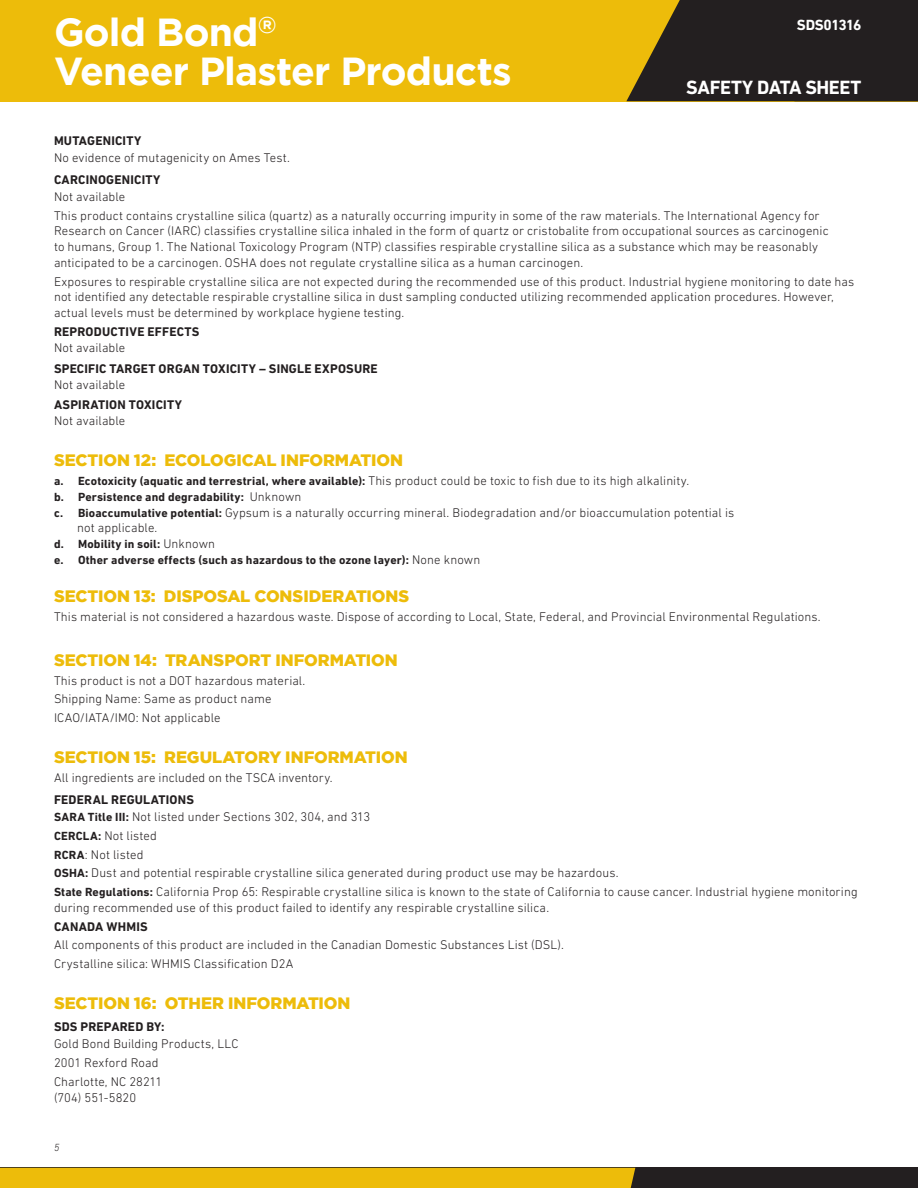
<style>
.page{position:relative;width:918px;height:1188px;background:#fff}
.page>*{position:absolute;margin:0;border:0;box-sizing:border-box;transform-origin:0 0}
.Headline_Large{font:700 39px "Gotham";letter-spacing:-.025em;color:#fff}
.Masthead_Title{font:700 19.5px "DIN Next LT Pro";letter-spacing:-.02em;color:#fff}
.Headline_small{font:900 16.5px "Gotham";letter-spacing:-.005em;color:#edbc0a}
.Masthead_Title-2{font:700 15px "DIN Next LT Pro";letter-spacing:-.05em;color:#fff}
.Regular_Text{font:300 12.75px/15.8px "DIN Next LT Pro";letter-spacing:.01em;color:#231f20}
.subtitle{font:700 12.75px/15.8px "DIN Next LT Pro";letter-spacing:.015em;color:#231f20}
.Regular_Text-2{font:700 12.75px/15.8px "DIN Next LT Pro";letter-spacing:.015em;color:#231f20}
.t1{font:700 12px "DIN Next LT Pro";letter-spacing:.015em;color:#231f20}
.PAGE_NUMBERS{font:italic 300 10.5px "DIN Next LT Pro";color:#231f20}
.s1{font-weight:300}
.s2{font-weight:300;font-size:12.75px}
.s3{font-weight:700;font-size:12px}
</style>
<div class="page">
<div style="left:0;top:0;width:918px;height:101px;background:#edbc0a"></div>
<div style="left:0;top:1168px;width:918px;height:20px;background:#231f20"></div>
<div style="left:0;top:1168px;width:635px;height:20px;background:#edbc0a"></div>
<svg style="left:626px;top:0;width:292px;height:101px;background:#352d1d"></svg>
<p class="Headline_Large" style="left:54px;top:10px;width:224px">Gold Bond<sup>‰</sup></p>
<p class="Headline_Large" style="left:54px;top:49px;width:459px">Veneer Plaster Products</p>
<p class="Masthead_Title-2" style="left:797px;top:16px;width:66px">SDS01316</p>
<p class="Masthead_Title" style="left:686px;top:76px;width:177px">SAFETY DATA SHEET</p>
<p class="subtitle" style="left:54px;top:132px;width:89px">MUTAGENICITY</p>
<p class="Regular_Text" style="left:54px;top:149px;width:237px">No evidence of mutagenicity on Ames Test.</p>
<p class="subtitle" style="left:54px;top:171px;width:108px">CARCINOGENICITY</p>
<p class="Regular_Text" style="left:54px;top:188px;width:73px">Not available</p>
<p class="Regular_Text" style="left:54px;top:207px;width:776px">This product contains crystalline silica (quartz) as a naturally occurring impurity in some of the raw materials. The International Agency for Research on Cancer (IARC) classifies crystalline silica inhaled in the form of quartz or cristobalite from occupational sources as carcinogenic to humans, Group 1. The National Toxicology Program (NTP) classifies respirable crystalline silica as a substance which may be reasonably anticipated to be a carcinogen. OSHA does not regulate crystalline silica as a human carcinogen.</p>
<p class="Regular_Text" style="left:54px;top:273px;width:802px">Exposures to respirable crystalline silica are not expected during the recommended use of this product. Industrial hygiene monitoring to date has not identified any detectable respirable crystalline silica in dust sampling conducted utilizing recommended application procedures. However, actual levels must be determined by workplace hygiene testing.</p>
<p class="Regular_Text-2" style="left:54px;top:324px;width:147px">REPRODUCTIVE EFFECTS<br><span class="s1">Not available</span></p>
<p class="subtitle" style="left:54px;top:361px;width:325px">SPECIFIC TARGET ORGAN TOXICITY – SINGLE EXPOSURE<br><span class="s1">Not available</span></p>
<p class="subtitle" style="left:54px;top:397px;width:130px">ASPIRATION TOXICITY<br><span class="s1">Not available</span></p>
<p class="Headline_small" style="left:54px;top:451px;width:351px">SECTION 12: ECOLOGICAL INFORMATION</p>
<p class="t1" style="left:54px;top:474px;width:637px">a. Ecotoxicity (aquatic and terrestrial, where available): <span class="s2">This product could be toxic to fish due to its high alkalinity.</span></p>
<p class="t1" style="left:54px;top:490px;width:249px">b. Persistence and degradability: <span class="s2">Unknown</span></p>
<p class="Regular_Text" style="left:77px;top:504px;width:659px;text-indent:-23px"><span class="s3">c. Bioaccumulative potential:</span> Gypsum is a naturally occurring mineral. Biodegradation and/or bioaccumulation potential is not applicable.</p>
<p class="t1" style="left:54px;top:537px;width:163px">d. Mobility in soil: <span class="s2">Unknown</span></p>
<p class="t1" style="left:54px;top:553px;width:428px">e. Other adverse effects (such as hazardous to the ozone layer): <span class="s2">None known</span></p>
<p class="Headline_small" style="left:54px;top:587px;width:357px">SECTION 13: DISPOSAL CONSIDERATIONS</p>
<p class="Regular_Text" style="left:54px;top:608px;width:768px">This material is not considered a hazardous waste. Dispose of according to Local, State, Federal, and Provincial Environmental Regulations.</p>
<p class="Headline_small" style="left:54px;top:650px;width:345px">SECTION 14: TRANSPORT INFORMATION</p>
<p class="Regular_Text" style="left:54px;top:672px;width:253px">This product is not a DOT hazardous material.</p>
<p class="Regular_Text" style="left:54px;top:691px;width:219px">Shipping Name: Same as product name</p>
<p class="Regular_Text" style="left:54px;top:710px;width:168px">ICAO/IATA/IMO: Not applicable</p>
<p class="Headline_small" style="left:54px;top:748px;width:355px">SECTION 15: REGULATORY INFORMATION</p>
<p class="Regular_Text" style="left:54px;top:770px;width:280px">All ingredients are included on the TSCA inventory.</p>
<p class="subtitle" style="left:54px;top:792px;width:141px">FEDERAL REGULATIONS</p>
<p class="Regular_Text" style="left:54px;top:809px;width:318px"><span class="s3">SARA Title III:</span> Not listed under Sections 302, 304, and 313</p>
<p class="Regular_Text" style="left:54px;top:827px;width:105px"><span class="s3">CERCLA:</span> Not listed</p>
<p class="Regular_Text" style="left:54px;top:846px;width:91px"><span class="s3">RCRA</span>: Not listed</p>
<p class="Regular_Text" style="left:54px;top:865px;width:566px"><span class="s3">OSHA:</span> Dust and potential respirable crystalline silica generated during product use may be hazardous.</p>
<p class="Regular_Text" style="left:54px;top:884px;width:805px"><span class="s3">State Regulations:</span> California Prop 65: Respirable crystalline silica is known to the state of California to cause cancer. Industrial hygiene monitoring during recommended use of this product failed to identify any respirable crystalline silica.</p>
<p class="Regular_Text-2" style="left:54px;top:918px;width:95px">CANADA WHMIS</p>
<p class="Regular_Text" style="left:54px;top:937px;width:511px">All components of this product are included in the Canadian Domestic Substances List (DSL).</p>
<p class="Regular_Text" style="left:54px;top:956px;width:241px">Crystalline silica: WHMIS Classification D2A</p>
<p class="Headline_small" style="left:54px;top:994px;width:298px">SECTION 16: OTHER INFORMATION</p>
<p class="subtitle" style="left:54px;top:1019px;width:112px">SDS PREPARED BY:</p>
<p class="Regular_Text" style="left:54px;top:1036px;width:186px">Gold Bond Building Products, LLC</p>
<p class="Regular_Text" style="left:54px;top:1055px;width:106px">2001 Rexford Road</p>
<p class="Regular_Text" style="left:54px;top:1073px;width:110px">Charlotte, NC 28211 (704) 551-5820</p>
<p class="PAGE_NUMBERS" style="left:54px;top:1141px;width:7px">5</p>
</div>
